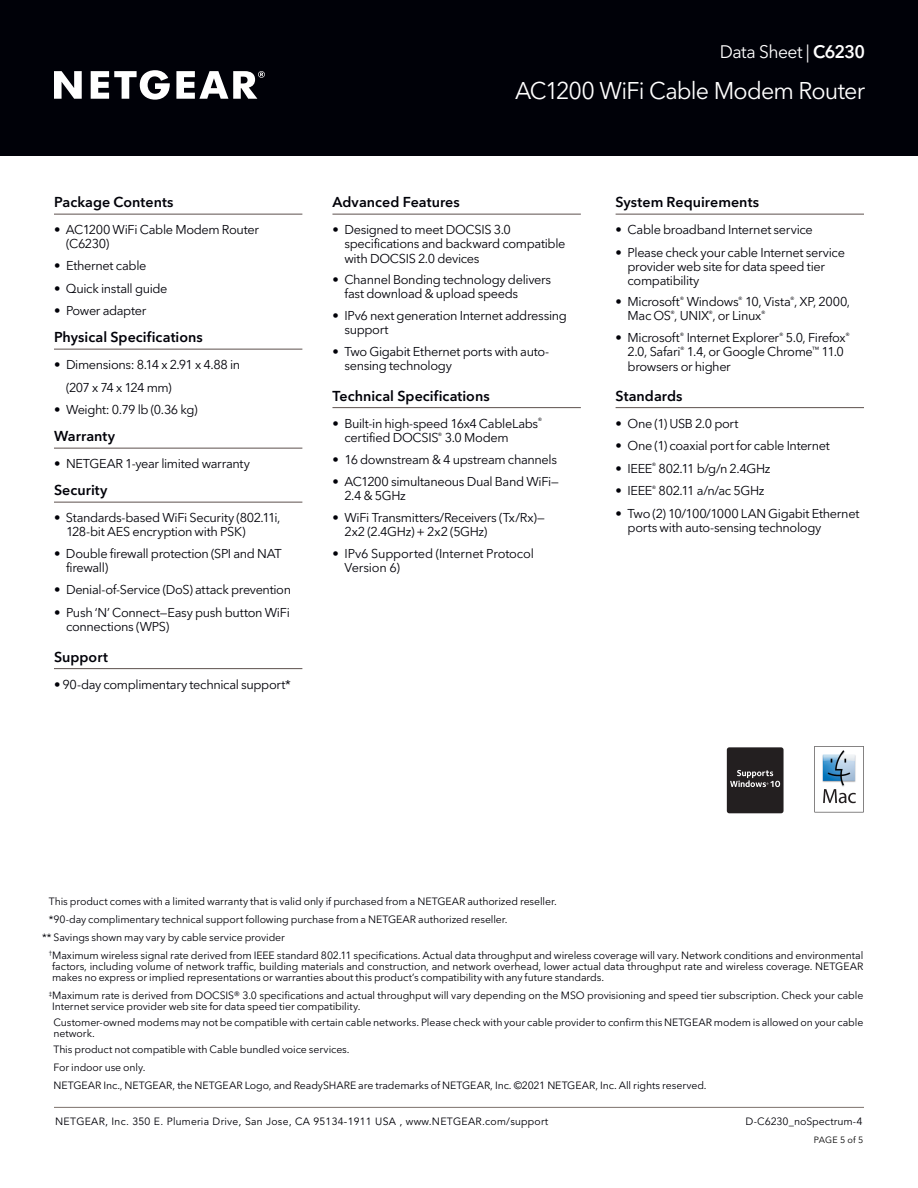
<style>
.page{position:relative;width:918px;height:1188px;background:#fff}
.page>*{position:absolute;margin:0;border:0;box-sizing:border-box;transform-origin:0 0}
.t1{font:24px "Avenir Next LT Pro";letter-spacing:-.035em;color:#fff}
.t2{font:18px "Avenir Next LT Pro";letter-spacing:-.03em;color:#fff}
.Tech_Specs_Subhead{font:600 14.25px "Avenir Next LT Pro";letter-spacing:.005em;color:#000108}
.Tech_Specs{font:12.75px/14.2px "Avenir Next LT Pro";letter-spacing:-.03em;color:#000108}
.Tech_Specs-2{font:12.75px "Avenir Next LT Pro";letter-spacing:-.065em;color:#000108}
.legal{font:10.5px/11.2px "Avenir Next LT Pro";letter-spacing:-.01em;color:#000108}
.legal-2{font:10.5px "Avenir";letter-spacing:.025em;color:#000108}
.t3{font:9px "Avenir Next LT Pro";letter-spacing:.015em;color:#000001}
.s1{font-weight:600}
</style>
<div class="page">
<div style="left:0;top:0;width:918px;height:156px;background:#000108"></div>
<svg style="left:54px;top:70px;width:211px;height:30px"></svg>
<hr style="left:54px;top:1107px;width:810px;height:1px;background:#7d716c">
<hr style="left:54px;top:214px;width:248px;height:1px;background:#5d514e">
<hr style="left:54px;top:349px;width:248px;height:1px;background:#5d514e">
<hr style="left:54px;top:448px;width:248px;height:1px;background:#5d514e">
<hr style="left:54px;top:502px;width:248px;height:1px;background:#5d514e">
<hr style="left:54px;top:668px;width:248px;height:1px;background:#5d514e">
<hr style="left:332px;top:214px;width:249px;height:1px;background:#5d514e">
<hr style="left:332px;top:407px;width:249px;height:1px;background:#5d514e">
<hr style="left:616px;top:214px;width:248px;height:1px;background:#5d514e">
<hr style="left:616px;top:407px;width:248px;height:1px;background:#5d514e">
<svg style="left:814px;top:746px;width:50px;height:66px"></svg>
<img style="left:819px;top:747px;width:41px;height:41px">
<div style="left:727px;top:747px;width:57px;height:66px;background:#231f20;border-radius:2px"></div>
<svg style="left:730px;top:770px;width:50px;height:17px"></svg>
<h2 class="t2" style="left:720px;top:41px;width:147px">Data Sheet | <span class="s1">C6230</span></h2>
<p class="Tech_Specs_Subhead" style="left:54px;top:193px;width:121px">Package Contents</p>
<p class="Tech_Specs" style="left:66px;top:222px;width:194px;text-indent:-12px">• AC1200 WiFi Cable Modem Router (C6230)</p>
<p class="Tech_Specs" style="left:54px;top:258px;width:94px">• Ethernet cable</p>
<p class="Tech_Specs" style="left:54px;top:281px;width:115px">• Quick install guide</p>
<p class="Tech_Specs" style="left:54px;top:303px;width:94px">• Power adapter</p>
<p class="Tech_Specs_Subhead" style="left:54px;top:328px;width:150px">Physical Specifications</p>
<p class="Tech_Specs" style="left:54px;top:357px;width:188px">• Dimensions: 8.14 x 2.91 x 4.88 in</p>
<p class="Tech_Specs-2" style="left:66px;top:379px;width:107px">(207 x 74 x 124 mm)</p>
<p class="Tech_Specs" style="left:54px;top:402px;width:145px">• Weight: 0.79 lb (0.36 kg)</p>
<p class="Tech_Specs_Subhead" style="left:54px;top:427px;width:63px">Warranty</p>
<p class="Tech_Specs" style="left:54px;top:456px;width:198px">• NETGEAR 1-year limited warranty</p>
<p class="Tech_Specs_Subhead" style="left:54px;top:481px;width:55px">Security</p>
<p class="Tech_Specs" style="left:66px;top:510px;width:216px;text-indent:-12px">• Standards-based WiFi Security (802.11i,<br>128-bit AES encryption with PSK)</p>
<p class="Tech_Specs" style="left:66px;top:546px;width:217px;text-indent:-12px">• Double firewall protection (SPI and NAT firewall)</p>
<p class="Tech_Specs" style="left:54px;top:582px;width:239px">• Denial-of-Service (DoS) attack prevention</p>
<p class="Tech_Specs" style="left:66px;top:605px;width:225px;text-indent:-12px">• Push ‘N’ Connect—Easy push button WiFi connections (WPS)</p>
<p class="Tech_Specs_Subhead" style="left:54px;top:648px;width:55px">Support</p>
<p class="Tech_Specs" style="left:54px;top:677px;width:238px">• 90-day complimentary technical support*</p>
<h1 class="t1" style="left:515px;top:76px;width:351px">AC1200 WiFi Cable Modem Router</h1>
<p class="Tech_Specs_Subhead" style="left:332px;top:193px;width:129px">Advanced Features</p>
<p class="Tech_Specs" style="left:344px;top:222px;width:223px;text-indent:-12px">• Designed to meet DOCSIS 3.0 specifications and backward compatible with DOCSIS 2.0 devices</p>
<p class="Tech_Specs" style="left:344px;top:272px;width:208px;text-indent:-12px">• Channel Bonding technology delivers fast download &amp; upload speeds</p>
<p class="Tech_Specs" style="left:344px;top:308px;width:224px;text-indent:-12px">• IPv6 next generation Internet addressing support</p>
<p class="Tech_Specs" style="left:344px;top:344px;width:206px;text-indent:-12px">• Two Gigabit Ethernet ports with auto&shy;sensing technology</p>
<p class="Tech_Specs_Subhead" style="left:332px;top:387px;width:159px">Technical Specifications</p>
<p class="Tech_Specs" style="left:344px;top:416px;width:199px;text-indent:-12px">• Built-in high-speed 16x4 CableLabs<sup>® </sup>certified DOCSIS<sup>®</sup> 3.0 Modem</p>
<p class="Tech_Specs" style="left:332px;top:452px;width:226px">• 16 downstream &amp; 4 upstream channels</p>
<p class="Tech_Specs" style="left:344px;top:474px;width:216px;text-indent:-12px">• AC1200 simultaneous Dual Band WiFi—<br>2.4 &amp; 5GHz</p>
<p class="Tech_Specs" style="left:344px;top:510px;width:202px;text-indent:-12px">• WiFi Transmitters/Receivers (Tx/Rx)—<br>2x2 (2.4GHz) + 2x2 (5GHz)</p>
<p class="Tech_Specs" style="left:344px;top:546px;width:191px;text-indent:-12px">• IPv6 Supported (Internet Protocol<br>Version 6)</p>
<p class="Tech_Specs_Subhead" style="left:616px;top:193px;width:145px">System Requirements</p>
<p class="Tech_Specs" style="left:616px;top:222px;width:199px">• Cable broadband Internet service</p>
<p class="Tech_Specs" style="left:628px;top:245px;width:219px;text-indent:-12px">• Please check your cable Internet service provider web site for data speed tier compatibility</p>
<p class="Tech_Specs" style="left:628px;top:294px;width:224px;text-indent:-12px">• Microsoft<sup>®</sup> Windows<sup>®</sup> 10, Vista<sup>®</sup>, XP, 2000,<br>Mac OS<sup>®</sup>, UNIX<sup>®</sup>, or Linux<sup>®</sup></p>
<p class="Tech_Specs" style="left:628px;top:330px;width:224px;text-indent:-12px">• Microsoft<sup>®</sup> Internet Explorer<sup>®</sup> 5.0, Firefox<sup>®<br></sup>2.0, Safari<sup>®</sup> 1.4, or Google Chrome<sup>™</sup> 11.0 browsers or higher</p>
<p class="Tech_Specs_Subhead" style="left:616px;top:387px;width:69px">Standards</p>
<p class="Tech_Specs" style="left:616px;top:416px;width:124px">• One (1) USB 2.0 port</p>
<p class="Tech_Specs" style="left:616px;top:438px;width:216px">• One (1) coaxial port for cable Internet</p>
<p class="Tech_Specs" style="left:616px;top:461px;width:156px">• IEEE<sup>®</sup> 802.11 b/g/n 2.4GHz</p>
<p class="Tech_Specs" style="left:616px;top:483px;width:150px">• IEEE<sup>®</sup> 802.11 a/n/ac 5GHz</p>
<p class="Tech_Specs" style="left:628px;top:506px;width:233px;text-indent:-12px">• Two (2) 10/100/1000 LAN Gigabit Ethernet ports with auto-sensing technology</p>
<p class="legal" style="left:49px;top:895px;width:510px">This product comes with a limited warranty that is valid only if purchased from a NETGEAR authorized reseller.</p>
<p class="legal" style="left:49px;top:913px;width:460px">*90-day complimentary technical support following purchase from a NETGEAR authorized reseller.</p>
<p class="legal" style="left:42px;top:931px;width:244px">** Savings shown may vary by cable service provider</p>
<p class="legal" style="left:52px;top:949px;width:813px;text-align:justify;text-indent:-3px"><sup>†</sup>Maximum wireless signal rate derived from IEEE standard 802.11 specifications. Actual data throughput and wireless coverage will vary. Network conditions and environmental factors, including volume of network traffic, building materials and construction, and network overhead, lower actual data throughput rate and wireless coverage. NETGEAR makes no express or implied representations or warranties about this product’s compatibility with any future standards.</p>
<p class="legal" style="left:52px;top:990px;width:813px;text-indent:-3px"><sup>‡</sup>Maximum rate is derived from DOCSIS® 3.0 specifications and actual throughput will vary depending on the MSO provisioning and speed tier subscription. Check your cable<br>Internet service provider web site for data speed tier compatibility.</p>
<p class="legal" style="left:53px;top:1017px;width:811px">Customer-owned modems may not be compatible with certain cable networks. Please check with your cable provider to confirm this NETGEAR modem is allowed on your cable network.</p>
<p class="legal" style="left:53px;top:1044px;width:298px">This product not compatible with Cable bundled voice services.</p>
<p class="legal" style="left:53px;top:1062px;width:94px">For indoor use only.</p>
<p class="legal" style="left:53px;top:1080px;width:655px">NETGEAR Inc., NETGEAR, the NETGEAR Logo, and ReadySHARE are trademarks of NETGEAR, Inc. ©2021 NETGEAR, Inc. All rights reserved.</p>
<p class="legal-2" style="left:55px;top:1115px;width:495px">NETGEAR, Inc. 350 E. Plumeria Drive, San Jose, CA 95134-1911 USA , www.NETGEAR.com/support</p>
<p class="legal" style="left:746px;top:1116px;width:118px">D-C6230_noSpectrum-4</p>
<p class="t3" style="left:814px;top:1134px;width:51px">PAGE 5 of 5</p>
</div>
